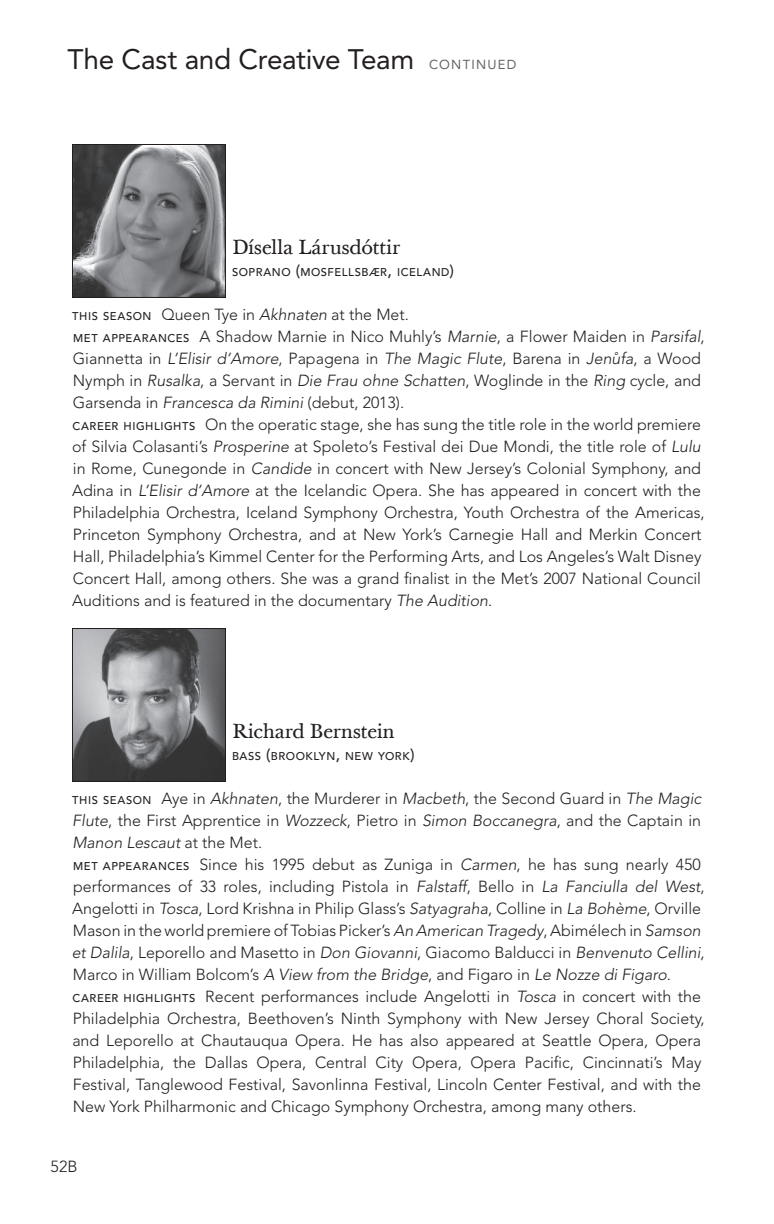
<style>
.page{position:relative;width:774px;height:1224px;background:#fff}
.page>*{position:absolute;margin:0;border:0;box-sizing:border-box;transform-origin:0 0}
.t1{font:28px "Avenir";letter-spacing:-.01em;color:#231f20}
.t2{font:20px "Baskerville Ten";letter-spacing:-.01em;color:#231f20}
.t3{font:300 16px/22px "Avenir";color:#231f20}
.t4{font:500 11.2px "Avenir";letter-spacing:.05em;color:#231f20}
.s1{font-size:13px;color:#636366}
.s2{font-size:16px}
.s3{font-weight:500;font-size:11.2px}
.s4{font-style:italic}
</style>
<div class="page">
<img style="left:74px;top:630px;width:150px;height:150px">
<div style="left:72px;top:628px;width:154px;height:154px;border:1px solid #231f20"></div>
<img style="left:74px;top:146px;width:150px;height:150px">
<div style="left:72px;top:144px;width:154px;height:154px;border:1px solid #231f20"></div>
<h1 class="t1" style="left:68px;top:43px;width:450px">The Cast and Creative Team <span class="s1">CONTINUED</span></h1>
<p class="t2" style="left:232px;top:235px;width:170px">Dísella Lárusdóttir</p>
<p class="t4" style="left:232px;top:266px;width:224px">SOPRANO <span class="s2">(</span>MOSFELLSBÆR<span class="s2">,</span> ICELAND<span class="s2">)</span></p>
<p class="t3" style="left:72px;top:304px;width:634px"><span class="s3">THIS SEASON</span> Queen Tye in <span class="s4">Akhnaten</span> at the Met.<br><span class="s3">MET APPEARANCES</span> A Shadow Marnie in Nico Muhly’s <span class="s4">Marnie</span>, a Flower Maiden in <span class="s4">Parsifal</span>, Giannetta in <span class="s4">L’Elisir d’Amore</span>, Papagena in <span class="s4">The Magic Flute</span>, Barena in <span class="s4">Jen˚ufa</span>, a Wood Nymph in <span class="s4">Rusalka</span>, a Servant in <span class="s4">Die Frau ohne Schatten</span>, Woglinde in the <span class="s4">Ring</span> cycle, and Garsenda in <span class="s4">Francesca da Rimini</span> (debut, 2013).<br><span class="s3">CAREER HIGHLIGHTS</span> On the operatic stage, she has sung the title role in the world premiere of Silvia Colasanti’s <span class="s4">Prosperine</span> at Spoleto’s Festival dei Due Mondi, the title role of <span class="s4">Lulu </span>in Rome, Cunegonde in <span class="s4">Candide</span> in concert with New Jersey’s Colonial Symphony, and Adina in <span class="s4">L’Elisir d’Amore</span> at the Icelandic Opera. She has appeared in concert with the Philadelphia Orchestra, Iceland Symphony Orchestra, Youth Orchestra of the Americas, Princeton Symphony Orchestra, and at New York’s Carnegie Hall and Merkin Concert Hall, Philadelphia’s Kimmel Center for the Performing Arts, and Los Angeles’s Walt Disney Concert Hall, among others. She was a grand finalist in the Met’s 2007 National Council Auditions and is featured in the documentary <span class="s4">The Audition</span>.</p>
<p class="t2" style="left:232px;top:719px;width:164px">Richard Bernstein</p>
<p class="t4" style="left:232px;top:750px;width:184px">BASS <span class="s2">(</span>BROOKLYN<span class="s2">,</span> NEW YORK<span class="s2">)</span></p>
<p class="t3" style="left:72px;top:788px;width:635px"><span class="s3">THIS SEASON</span> Aye in <span class="s4">Akhnaten</span>, the Murderer in <span class="s4">Macbeth</span>, the Second Guard in <span class="s4">The Magic Flute</span>, the First Apprentice in <span class="s4">Wozzeck</span>, Pietro in <span class="s4">Simon Boccanegra</span>, and the Captain in <span class="s4">Manon Lescaut</span> at the Met.<br><span class="s3">MET APPEARANCES</span> Since his 1995 debut as Zuniga in <span class="s4">Carmen</span>, he has sung nearly 450 performances of 33 roles, including Pistola in <span class="s4">Falstaff</span>, Bello in <span class="s4">La Fanciulla del West</span>, Angelotti in <span class="s4">Tosca</span>, Lord Krishna in Philip Glass’s <span class="s4">Satyagraha</span>, Colline in <span class="s4">La Bohème</span>, Orville Mason in the world premiere of Tobias Picker’s <span class="s4">An American Tragedy</span>, Abimélech in <span class="s4">Samson et Dalila</span>, Leporello and Masetto in <span class="s4">Don Giovanni</span>, Giacomo Balducci in <span class="s4">Benvenuto Cellini</span>, Marco in William Bolcom’s <span class="s4">A View from the Bridge</span>, and Figaro in <span class="s4">Le Nozze di Figaro</span>.<br><span class="s3">CAREER HIGHLIGHTS</span> Recent performances include Angelotti in <span class="s4">Tosca</span> in concert with the Philadelphia Orchestra, Beethoven’s Ninth Symphony with New Jersey Choral Society, and Leporello at Chautauqua Opera. He has also appeared at Seattle Opera, Opera Philadelphia, the Dallas Opera, Central City Opera, Opera Pacific, Cincinnati’s May Festival, Tanglewood Festival, Savonlinna Festival, Lincoln Center Festival, and with the New York Philharmonic and Chicago Symphony Orchestra, among many others.</p>
<p class="t3" style="left:51px;top:1156px;width:28px">52B</p>
</div>
